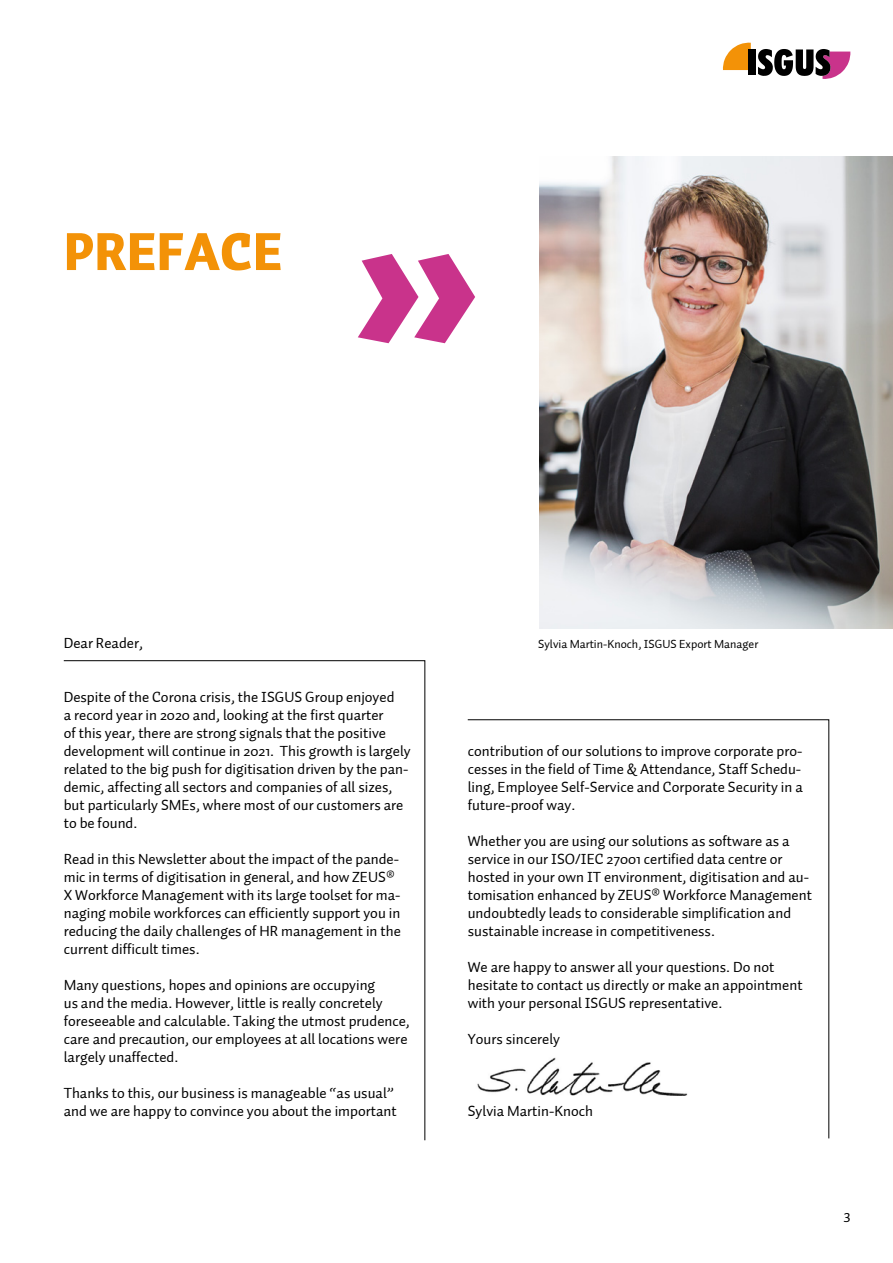
<style>
.page{position:relative;width:893px;height:1263px;background:#fff}
.page>*{position:absolute;margin:0;border:0;box-sizing:border-box;transform-origin:0 0}
.t1{font:52.5px "Auto 1 Black LF";letter-spacing:.015em;color:#f39207}
.t2{font:15px/18px "Auto 1";color:#000}
.t3{font:12px "Auto 1";color:#000}
</style>
<div class="page">
<svg style="left:723px;top:43px;width:28px;height:27px"></svg>
<div style="left:748px;top:49px;width:7px;height:26px;background:#000"></div>
<svg style="left:758px;top:49px;width:92px;height:30px"></svg>
<svg style="left:63px;top:660px;width:363px;height:481px"></svg>
<svg style="left:467px;top:719px;width:363px;height:420px"></svg>
<img style="left:468px;top:1048px;width:226px;height:47px">
<img style="left:539px;top:156px;width:354px;height:472px">
<svg style="left:358px;top:254px;width:117px;height:89px"></svg>
<h1 class="t1" style="left:64px;top:217px;width:220px">PREFACE</h1>
<p class="t2" style="left:64px;top:634px;width:81px">Dear Reader,</p>
<p class="t3" style="left:538px;top:637px;width:222px">Sylvia Martin-Knoch, ISGUS Export Manager</p>
<p class="t2" style="left:64px;top:688px;width:349px">Despite of the Corona crisis, the ISGUS Group enjoyed<br>a record year in 2020 and, looking at the first quarter<br>of this year, there are strong signals that the positive development will continue in 2021. This growth is largely related to the big push for digitisation driven by the pan&shy;demic, affecting all sectors and companies of all sizes, but particularly SMEs, where most of our customers are to be found.</p>
<p class="t2" style="left:64px;top:850px;width:339px">Read in this Newsletter about the impact of the pande&shy;mic in terms of digitisation in general, and how ZEUS® X Workforce Management with its large toolset for ma&shy;naging mobile workforces can efficiently support you in reducing the daily challenges of HR management in the current difficult times.</p>
<p class="t2" style="left:64px;top:976px;width:348px">Many questions, hopes and opinions are occupying<br>us and the media. However, little is really concretely foreseeable and calculable. Taking the utmost prudence, care and precaution, our employees at all locations were largely unaffected.</p>
<p class="t2" style="left:64px;top:1084px;width:334px">Thanks to this, our business is manageable “as usual” and we are happy to convince you about the important</p>
<p class="t2" style="left:468px;top:742px;width:337px;text-align:justify">contribution of our solutions to improve corporate pro&shy;cesses in the field of Time &amp; Attendance, Staff Schedu&shy;ling, Employee Self-Service and Corporate Security in a future-proof way.</p>
<p class="t2" style="left:468px;top:832px;width:346px">Whether you are using our solutions as software as a service in our ISO/IEC 27001 certified data centre or hosted in your own IT environment, digitisation and au&shy;tomisation enhanced by ZEUS® Workforce Management undoubtedly leads to considerable simplification and sustainable increase in competitiveness.</p>
<p class="t2" style="left:468px;top:958px;width:336px">We are happy to answer all your questions. Do not hesitate to contact us directly or make an appointment with your personal ISGUS representative.</p>
<p class="t2" style="left:468px;top:1030px;width:94px">Yours sincerely</p>
<p class="t2" style="left:468px;top:1102px;width:127px">Sylvia Martin-Knoch</p>
<p class="t2" style="left:844px;top:1206px;width:8px">3</p>
</div>
